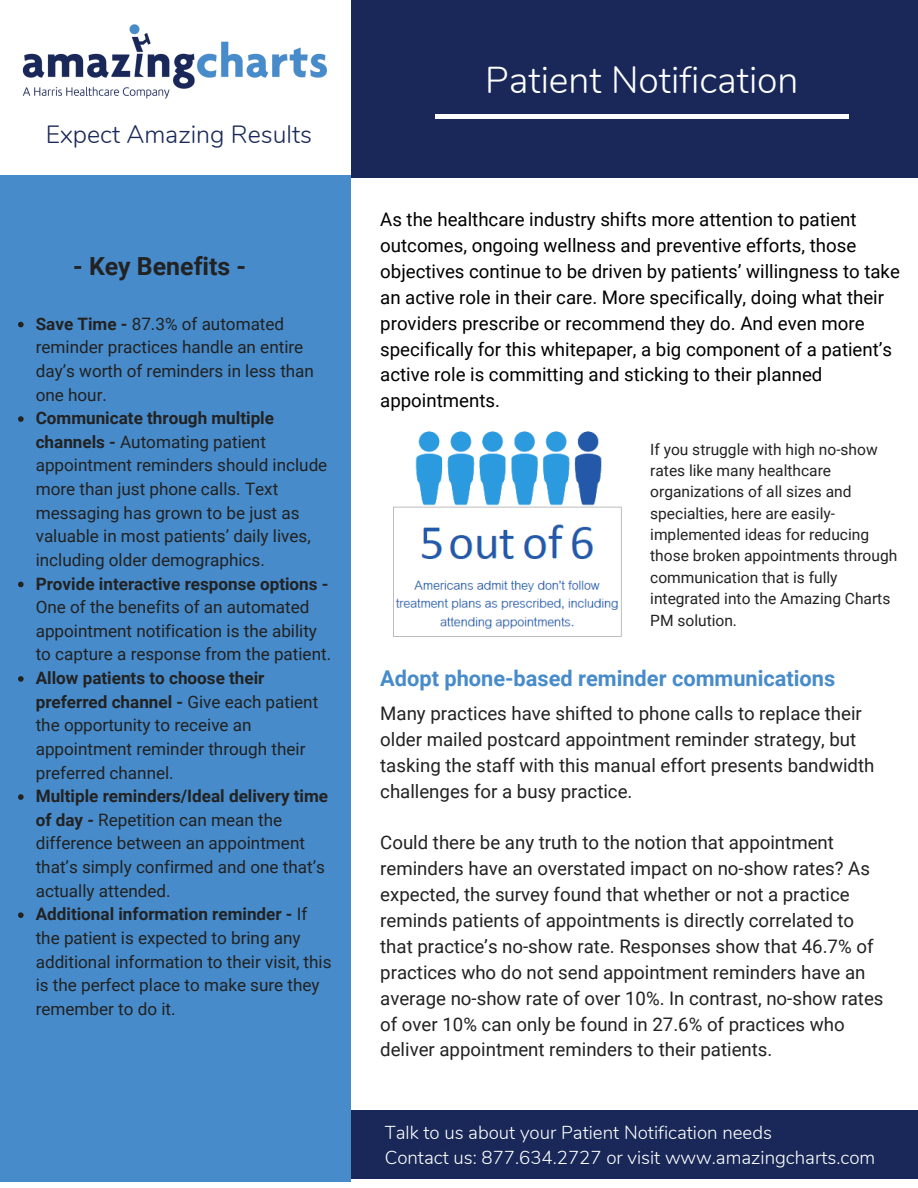
<style>
.page{position:relative;width:918px;height:1188px;background:#fff}
.page>*{position:absolute;margin:0;border:0;box-sizing:border-box;transform-origin:0 0}
.t1{font:300 37.35px "Nunito";color:#fff}
.t2{font:300 24.9px "Nunito";color:#192858}
.t3{font:700 24.9px "Roboto";color:#222}
.t4{font:700 21.75px "Roboto";color:#478bca}
.t5{font:18.75px/25.8px "Roboto";color:#222}
.t6{font:18.75px/25.8px "Roboto";color:#000}
.t7{font:300 18.75px/25.8px "Nunito";color:#fff}
.t8{font:17.1px/23.7px "Roboto";color:#222}
.t9{font:700 17.1px "Roboto";color:#222}
.t10{font:15.6px/21.3px "Roboto";color:#222}
.s1{font-weight:700}
</style>
<div class="page">
<div style="left:351px;top:0;width:567px;height:178px;background:#192858"></div>
<div style="left:349px;top:1110px;width:569px;height:69px;background:#192858"></div>
<div style="left:0;top:176px;width:351px;height:1006px;background:#478bca"></div>
<hr style="left:435px;top:115px;width:414px;height:4px;background:#fff">
<svg style="left:18px;top:322px;width:6px;height:5px"></svg>
<svg style="left:18px;top:416px;width:6px;height:6px"></svg>
<svg style="left:18px;top:582px;width:6px;height:5px"></svg>
<svg style="left:18px;top:676px;width:6px;height:6px"></svg>
<svg style="left:18px;top:794px;width:6px;height:6px"></svg>
<svg style="left:18px;top:912px;width:6px;height:6px"></svg>
<img style="left:393px;top:431px;width:229px;height:206px">
<img style="left:22px;top:24px;width:305px;height:75px">
<h2 class="t2" style="left:46px;top:118px;width:268px">Expect Amazing Results</h2>
<h2 class="t3" style="left:73px;top:251px;width:174px">- Key Benefits -</h2>
<p class="t8" style="left:36px;top:312px;width:280px"><span class="s1">Save Time -</span> 87.3% of automated reminder practices handle an entire day’s worth of reminders in less than one hour.</p>
<p class="t8" style="left:36px;top:406px;width:293px"><span class="s1">Communicate through multiple channels -</span> Automating patient appointment reminders should include more than just phone calls. Text messaging has grown to be just as valuable in most patients’ daily lives, including older demographics.</p>
<p class="t9" style="left:36px;top:574px;width:294px">Provide interactive response options -</p>
<p class="t8" style="left:36px;top:595px;width:297px">One of the benefits of an automated appointment notification is the ability to capture a response from the patient.</p>
<p class="t8" style="left:36px;top:666px;width:284px"><span class="s1">Allow patients to choose their preferred channel -</span> Give each patient the opportunity to receive an appointment reminder through their preferred channel.</p>
<p class="t8" style="left:36px;top:784px;width:297px"><span class="s1">Multiple reminders/Ideal delivery time of day -</span> Repetition can mean the difference between an appointment that’s simply confirmed and one that’s actually attended.<br><span class="s1">Additional information reminder -</span> If the patient is expected to bring any additional information to their visit, this is the perfect place to make sure they remember to do it.</p>
<h1 class="t1" style="left:485px;top:56px;width:315px">Patient Notification</h1>
<p class="t6" style="left:380px;top:207px;width:521px">As the healthcare industry shifts more attention to patient outcomes, ongoing wellness and preventive efforts, those objectives continue to be driven by patients’ willingness to take an active role in their care. More specifically, doing what their providers prescribe or recommend they do. And even more specifically for this whitepaper, a big component of a patient’s active role is committing and sticking to their planned appointments.</p>
<p class="t10" style="left:650px;top:439px;width:249px">If you struggle with high no-show rates like many healthcare organizations of all sizes and specialties, here are easily&shy;implemented ideas for reducing those broken appointments through communication that is fully integrated into the Amazing Charts<br>PM solution.</p>
<p class="t4" style="left:380px;top:666px;width:457px">Adopt phone-based reminder communications</p>
<p class="t5" style="left:380px;top:701px;width:496px">Many practices have shifted to phone calls to replace their older mailed postcard appointment reminder strategy, but tasking the staff with this manual effort presents bandwidth challenges for a busy practice.</p>
<p class="t5" style="left:380px;top:830px;width:505px">Could there be any truth to the notion that appointment reminders have an overstated impact on no-show rates? As expected, the survey found that whether or not a practice reminds patients of appointments is directly correlated to that practice’s no-show rate. Responses show that 46.7% of practices who do not send appointment reminders have an average no-show rate of over 10%. In contrast, no-show rates of over 10% can only be found in 27.6% of practices who deliver appointment reminders to their patients.</p>
<p class="t7" style="left:385px;top:1119px;width:492px">Talk to us about your Patient Notification needs<br>Contact us: 877.634.2727 or visit www.amazingcharts.com</p>
</div>
